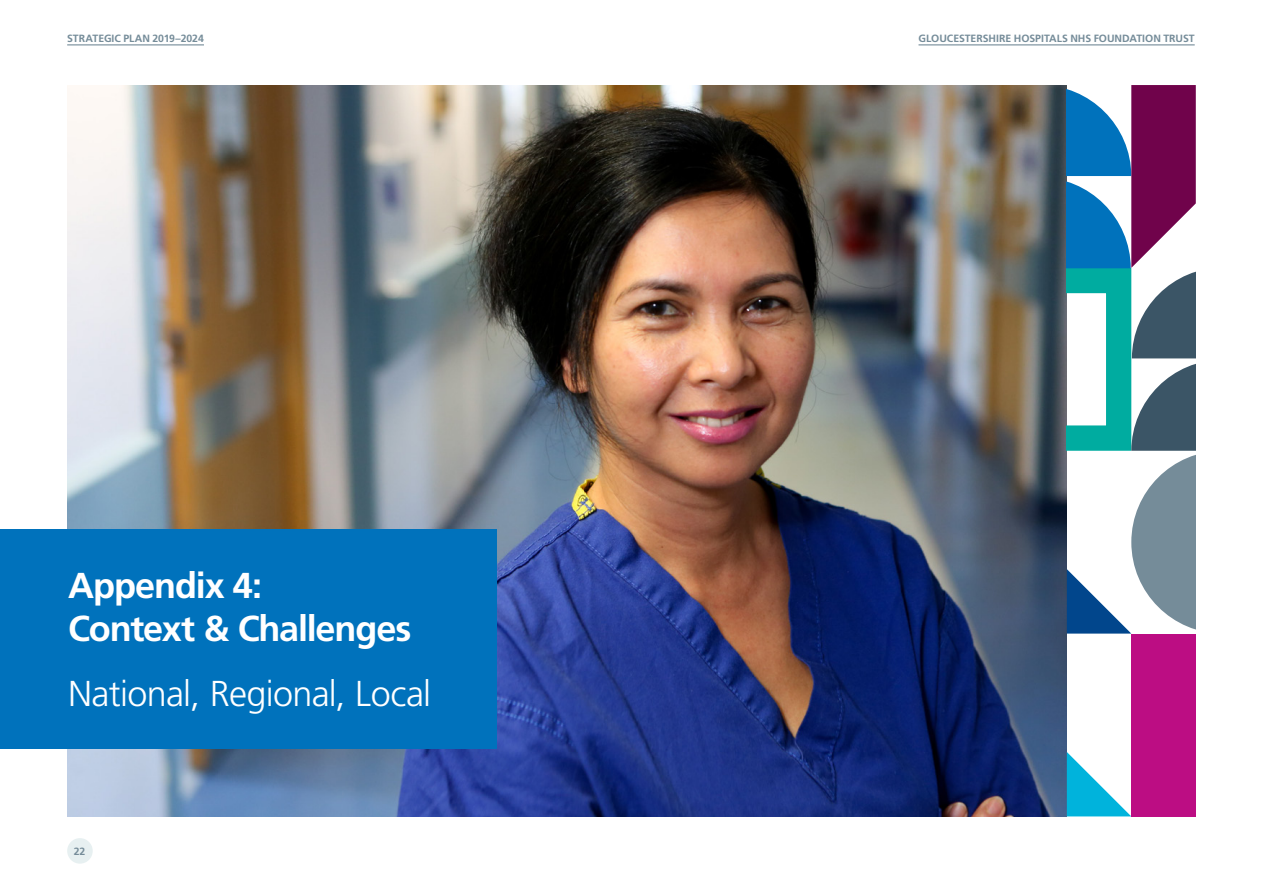
<style>
.page{position:relative;width:1263px;height:893px;background:#fff}
.page>*{position:absolute;margin:0;border:0;box-sizing:border-box;transform-origin:0 0}
.H1__P{font:700 36px/43.2px "Frutiger LT Std";letter-spacing:-.03em;color:#fff}
.H1__P-2{font:300 36px "Frutiger LT Std";letter-spacing:-.02em;color:#fff}
.t1{font:700 10.5px "Frutiger LT Std";color:#758c99}
</style>
<div class="page">
<hr style="left:67px;top:44px;width:137px;height:1px;background:#758c99">
<div style="left:67px;top:838px;width:26px;height:26px;background:#e7f0f1;border-radius:50%"></div>
<hr style="left:918px;top:44px;width:277px;height:1px;background:#758c99">
<img style="left:67px;top:85px;width:1000px;height:731px">
<svg style="left:1067px;top:752px;width:64px;height:64px"></svg>
<div style="left:1131px;top:634px;width:65px;height:182px;background:#bc0d83"></div>
<svg style="left:1067px;top:85px;width:129px;height:549px"></svg>
<div style="left:0;top:529px;width:496px;height:219px;background:#0072bc"></div>
<p class="t1" style="left:67px;top:32px;width:138px">STRATEGIC PLAN 2019–2024</p>
<p class="H1__P" style="left:68px;top:564px;width:345px">Appendix 4:<br>Context &amp; Challenges</p>
<p class="H1__P-2" style="left:68px;top:673px;width:365px">National, Regional, Local</p>
<p class="t1" style="left:74px;top:845px;width:13px">22</p>
<p class="t1" style="left:918px;top:32px;width:278px">GLOUCESTERSHIRE HOSPITALS NHS FOUNDATION TRUST</p>
</div>
